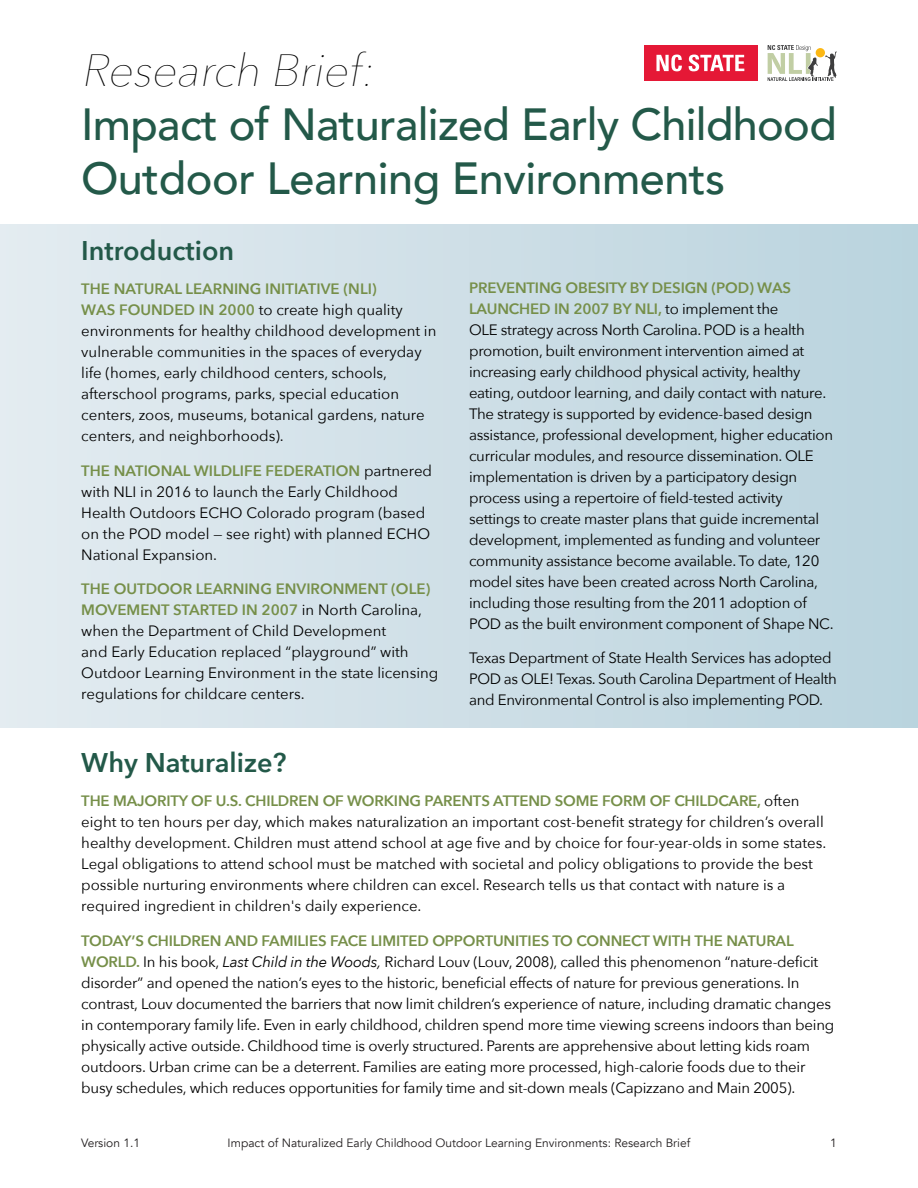
<style>
.page{position:relative;width:918px;height:1188px;background:#fff}
.page>*{position:absolute;margin:0;border:0;box-sizing:border-box;transform-origin:0 0}
.t1{font:500 45px/54px "Avenir";letter-spacing:-.015em;color:#235949}
.t2{font:italic 200 45px "Avenir Next";color:#000}
.t3{font:600 27px "Avenir Next";color:#235949}
.t4{font:15px/21px "Avenir Next";letter-spacing:-.015em;color:#000}
.t5{font:12px "Avenir";color:#231f20}
.s1{font-weight:600;color:#768f49}
.s2{font-style:italic}
</style>
<div class="page">
<div style="left:0;top:224px;width:918px;height:504px;background:linear-gradient(to right,#e4ecf1,#bad3de)"></div>
<svg style="left:768px;top:45px;width:69px;height:36px"></svg>
<div style="left:644px;top:45px;width:113px;height:36px;background:#e51836"></div>
<svg style="left:656px;top:55px;width:26px;height:16px"></svg>
<svg style="left:688px;top:55px;width:56px;height:16px"></svg>
<p class="t2" style="left:81px;top:32px;width:306px">Research Brief:</p>
<p class="t1" style="left:81px;top:94px;width:757px">Impact of Naturalized Early Childhood<br>Outdoor Learning Environments</p>
<p class="t3" style="left:81px;top:227px;width:154px">Introduction</p>
<p class="t4" style="left:81px;top:278px;width:357px"><span class="s1">THE NATURAL LEARNING INITIATIVE (NLI)<br>WAS FOUNDED IN 2000</span> to create high quality environments for healthy childhood development in vulnerable communities in the spaces of everyday life (homes, early childhood centers, schools, afterschool programs, parks, special education centers, zoos, museums, botanical gardens, nature centers, and neighborhoods).</p>
<p class="t4" style="left:81px;top:459px;width:352px"><span class="s1">THE NATIONAL WILDLIFE FEDERATION</span> partnered with NLI in 2016 to launch the Early Childhood Health Outdoors ECHO Colorado program (based on the POD model — see right) with planned ECHO National Expansion.</p>
<p class="t4" style="left:81px;top:578px;width:358px"><span class="s1">THE OUTDOOR LEARNING ENVIRONMENT (OLE)<br>MOVEMENT STARTED IN 2007</span> in North Carolina, when the Department of Child Development<br>and Early Education replaced “playground” with Outdoor Learning Environment in the state licensing regulations for childcare centers.</p>
<p class="t4" style="left:469px;top:276px;width:366px"><span class="s1">PREVENTING OBESITY BY DESIGN (POD) WAS LAUNCHED IN 2007 BY NLI,</span> to implement the<br>OLE strategy across North Carolina. POD is a health promotion, built environment intervention aimed at increasing early childhood physical activity, healthy eating, outdoor learning, and daily contact with nature.<br>The strategy is supported by evidence-based design assistance, professional development, higher education curricular modules, and resource dissemination. OLE implementation is driven by a participatory design process using a repertoire of field-tested activity settings to create master plans that guide incremental development, implemented as funding and volunteer community assistance become available. To date, 120 model sites have been created across North Carolina, including those resulting from the 2011 adoption of POD as the built environment component of Shape NC.</p>
<p class="t4" style="left:469px;top:647px;width:369px">Texas Department of State Health Services has adopted<br>POD as OLE! Texas. South Carolina Department of Health and Environmental Control is also implementing POD.</p>
<p class="t3" style="left:81px;top:739px;width:207px">Why Naturalize?</p>
<p class="t4" style="left:81px;top:790px;width:746px"><span class="s1">THE MAJORITY OF U.S. CHILDREN OF WORKING PARENTS ATTEND SOME FORM OF CHILDCARE,</span> often eight to ten hours per day, which makes naturalization an important cost-benefit strategy for children’s overall healthy development. Children must attend school at age five and by choice for four-year-olds in some states.<br>Legal obligations to attend school must be matched with societal and policy obligations to provide the best possible nurturing environments where children can excel. Research tells us that contact with nature is a required ingredient in children's daily experience.</p>
<p class="t4" style="left:81px;top:929px;width:755px"><span class="s1">TODAY’S CHILDREN AND FAMILIES FACE LIMITED OPPORTUNITIES TO CONNECT WITH THE NATURAL WORLD.</span> In his book, <span class="s2">Last Child in the Woods,</span> Richard Louv (Louv, 2008), called this phenomenon “nature-deficit disorder” and opened the nation’s eyes to the historic, beneficial effects of nature for previous generations. In contrast, Louv documented the barriers that now limit children’s experience of nature, including dramatic changes in contemporary family life. Even in early childhood, children spend more time viewing screens indoors than being physically active outside. Childhood time is overly structured. Parents are apprehensive about letting kids roam outdoors. Urban crime can be a deterrent. Families are eating more processed, high-calorie foods due to their busy schedules, which reduces opportunities for family time and sit-down meals (Capizzano and Main 2005).</p>
<p class="t5" style="left:81px;top:1135px;width:61px">Version 1.1</p>
<p class="t5" style="left:228px;top:1135px;width:464px">Impact of Naturalized Early Childhood Outdoor Learning Environments: Research Brief</p>
<p class="t5" style="left:830px;top:1135px;width:8px">1</p>
</div>
